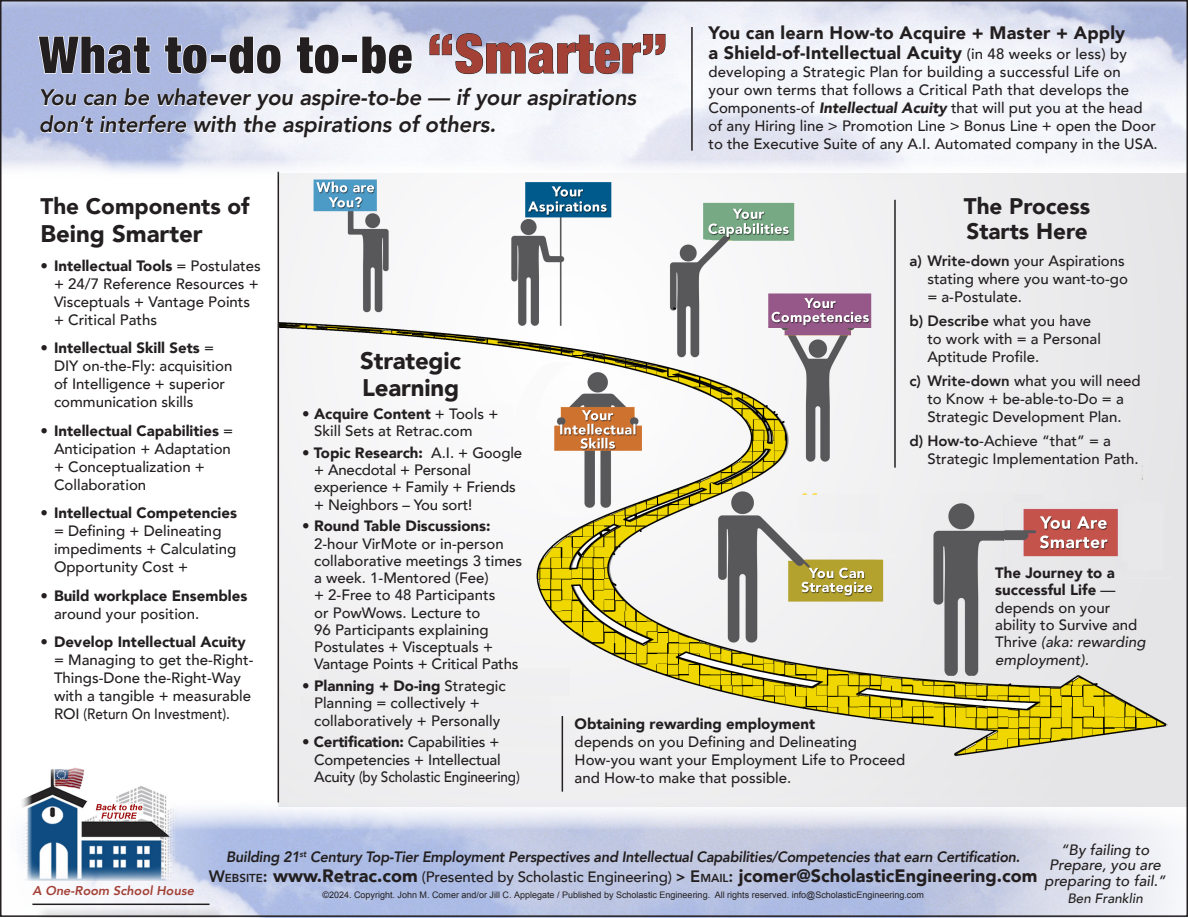
<style>
.page{position:relative;width:1188px;height:918px;background:#fff}
.page>*{position:absolute;margin:0;border:0;box-sizing:border-box;transform-origin:0 0}
.t1{font:900 condensed 51px "Helvetica Neue";letter-spacing:.02em;color:#231f20}
.t2{font:900 24px/27px "Avenir";letter-spacing:-.01em;color:#231f20}
.t3{font:italic 800 22.5px/27px "Avenir";letter-spacing:-.01em;color:#231f20}
.t4{font:900 22.5px/25.5px "Avenir";color:#231f20}
.t5{font:900 18px/19.5px "Avenir";letter-spacing:.01em;color:#231f20}
.t6{font:500 15px/18px "Avenir";color:#231f20}
.t7{font:italic 800 15px "Avenir";letter-spacing:-.02em;color:#231f20;scale:.96 1}
.t8{font:900 15px/18px "Avenir";color:#231f20}
.t9{font:italic 500 15px/15px "Avenir";color:#231f20;text-align:center}
.t10{font:italic 500 13.5px "Avenir";color:#231f20}
.t11{font:italic 800 12.75px "Avenir";color:#a44137}
.t12{font:9px "Arial";color:#231f20}
.s1{font-weight:700}
.s2{font-size:54px;color:#a44137}
.s3{font-weight:500;font-size:15px}
.s4{font-weight:900;font-style:italic}
.s5{font-weight:900}
.s6{font-weight:500}
.s7{font-weight:800}
.s8{font-style:italic}
.s9{font-weight:800;font-size:16.5px}
.s10{font-weight:800;font-size:11.55px}
.s11{font-weight:800;font-size:15px}
</style>
<div class="page">
<img style="left:279px;top:180px;width:906px;height:618px">
<hr style="left:278px;top:172px;width:1px;height:630px;background:#231f20">
<div style="left:36px;top:906px;width:191px;height:12px;background:#231f20;opacity:.75"></div>
<hr style="left:32px;top:904px;width:178px;height:1px;background:#231f20">
<img style="left:18px;top:767px;width:163px;height:114px">
<img style="left:3px;top:3px;width:1182px;height:177px">
<svg style="left:37px;top:35px;width:114px;height:40px;background:#bbc5e5"></svg>
<svg style="left:164px;top:36px;width:44px;height:39px;background:#bbc4e5"></svg>
<div style="left:210px;top:55px;width:16px;height:7px;border:1px solid #fff"></div>
<svg style="left:228px;top:35px;width:54px;height:40px"></svg>
<svg style="left:296px;top:36px;width:44px;height:39px"></svg>
<div style="left:342px;top:55px;width:16px;height:7px;border:1px solid #fff"></div>
<svg style="left:361px;top:35px;width:52px;height:40px"></svg>
<svg style="left:429px;top:33px;width:237px;height:41px"></svg>
<svg style="left:40px;top:82px;width:598px;height:56px"></svg>
<hr style="left:691px;top:27px;width:2px;height:124px;background:#231f20">
<hr style="left:894px;top:200px;width:2px;height:268px;background:#231f20">
<hr style="left:562px;top:716px;width:1px;height:76px;background:#231f20">
<p class="t1" style="left:39px;top:13px;width:630px">What to<span class="s1">-</span>do to<span class="s1">-</span>be <span class="s2">“Smarter”</span></p>
<p class="t3" style="left:39px;top:84px;width:599px">You can be whatever you aspire-to-be — if your aspirations don’t interfere with the aspirations of others.</p>
<p class="t5" style="left:708px;top:23px;width:420px">You can learn How-to Acquire + Master + Apply a Shield-of-Intellectual Acuity <span class="s3">(in 48 weeks or less) by</span></p>
<p class="t6" style="left:708px;top:62px;width:451px">developing a Strategic Plan for building a successful Life on<br>your own terms that follows a Critical Path that develops the Components-of <span class="s4">Intellectual Acuity</span> that will put you at the head of any Hiring line &gt; Promotion Line &gt; Bonus Line + open the Door to the Executive Suite of any A.I. Automated company in the USA.</p>
<p class="t4" style="left:40px;top:192px;width:211px">The Components of</p>
<p class="t2" style="left:40px;top:220px;width:164px">Being Smarter</p>
<p class="t6" style="left:54px;top:256px;width:208px;text-indent:-14px"><span class="s5">• Intellectual Tools</span> = Postulates + 24/7 Reference Resources +<br>Visceptuals + Vantage Points + Critical Paths</p>
<p class="t6" style="left:54px;top:338px;width:180px;text-indent:-14px"><span class="s5">• Intellectual Skill Sets</span> =<br>DIY on-the-Fly: acquisition of Intelligence + superior communication skills</p>
<p class="t6" style="left:54px;top:421px;width:181px;text-indent:-14px"><span class="s5">• Intellectual Capabilities</span> =<br>Anticipation + Adaptation + Conceptualization +<br>Collaboration</p>
<p class="t6" style="left:54px;top:503px;width:185px;text-indent:-14px"><span class="s5">• Intellectual Competencies </span>= Defining + Delineating impediments + Calculating<br>Opportunity Cost +</p>
<p class="t8" style="left:54px;top:586px;width:195px;text-indent:-14px">• Build workplace Ensembles <span class="s6">around your position.</span></p>
<p class="t6" style="left:54px;top:632px;width:201px;text-indent:-14px"><span class="s5">• Develop Intellectual Acuity </span>= Managing to get the-Right-<br>Things-Done the-Right-Way with a tangible + measurable<br>ROI (Return On Investment).</p>
<p class="t2" style="left:360px;top:346px;width:102px">Strategic<br>Learning</p>
<p class="t6" style="left:314px;top:404px;width:186px;line-height:17.2px;text-indent:-12px"><span class="s5">• Acquire Content</span> + Tools +<br>Skill Sets at Retrac.com</p>
<p class="t6" style="left:314px;top:443px;width:210px;line-height:17.2px;text-indent:-12px"><span class="s5">• Topic Research:</span> A.I. + Google + Anecdotal + Personal experience + Family + Friends + Neighbors – You sort!</p>
<p class="t6" style="left:314px;top:517px;width:210px;line-height:17.2px;text-indent:-12px"><span class="s5">• Round Table Discussions:<br></span>2-hour VirMote or in-person collaborative meetings 3 times a week. 1-Mentored (Fee)<br>+ 2-Free to 48 Participants<br>or PowWows. Lecture to<br>96 Participants explaining<br>Postulates + Visceptuals +<br>Vantage Points + Critical Paths</p>
<p class="t6" style="left:314px;top:676px;width:193px;line-height:17.2px;text-indent:-12px"><span class="s5">• Planning + Do-ing</span> Strategic<br>Planning = collectively + collaboratively + Personally</p>
<p class="t6" style="left:314px;top:733px;width:207px;line-height:17.2px;text-indent:-12px"><span class="s5">• Certification:</span> Capabilities +<br>Competencies + Intellectual<br>Acuity (by Scholastic Engineering)</p>
<p class="t4" style="left:964px;top:192px;width:128px">The Process<br>Starts Here</p>
<p class="t6" style="left:927px;top:251px;width:202px;text-indent:-18px"><span class="s7">a) Write-down</span> your Aspirations stating where you want-to-go = a-Postulate.</p>
<p class="t6" style="left:927px;top:311px;width:175px;text-indent:-18px"><span class="s7">b) Describe</span> what you have to work with = a Personal<br>Aptitude Profile.</p>
<p class="t6" style="left:909px;top:371px;width:233px;text-align:center"><span class="s7">c) Write-down</span> what you will need to Know + be-able-to-Do = a<br>Strategic Development Plan.</p>
<p class="t6" style="left:927px;top:431px;width:213px;text-indent:-18px"><span class="s7">d) How-to</span>-Achieve “that” = a<br>Strategic Implementation Path.</p>
<p class="t6" style="left:575px;top:714px;width:332px"><span class="s5">Obtaining rewarding employment<br></span>depends on you Defining and Delineating How-you want your Employment Life to Proceed and How-to make that possible.</p>
<p class="t6" style="left:995px;top:563px;width:152px;line-height:17.4px"><span class="s5">The Journey to a successful Life</span> — depends on your ability to Survive and<br>Thrive <span class="s8">(aka: rewarding employment).</span></p>
<p class="t11" style="left:32px;top:883px;width:163px">A One-Room School House</p>
<p class="t7" style="left:226px;top:848px;width:829px">Building 21<sup>st</sup> Century Top-Tier Employment Perspectives and Intellectual Capabilities/Competencies that earn Certification.</p>
<p class="t5" style="left:209px;top:865px;width:830px"><span class="s9">W</span><span class="s10">EBSITE</span><span class="s9">:</span> www.Retrac.com <span class="s3">(Presented by Scholastic Engineering)</span> <span class="s11">&gt;</span> <span class="s9">E</span> <span class="s10">MAIL</span><span class="s9">:</span> jcomer@ScholasticEngineering.com</p>
<p class="t12" style="left:322px;top:889px;width:603px">©2024. Copyright. John M. Comer and/or Jill C. Applegate / Published by Scholastic Engineering. All rights reserved. info@ScholasticEngineering.com</p>
<p class="t9" style="left:1049px;top:842px;width:113px">“By failing to<br>Prepare, you are</p>
<p class="t9" style="left:1045px;top:874px;width:123px">preparing to fail.”</p>
<p class="t10" style="left:1067px;top:890px;width:77px">Ben Franklin</p>
</div>
